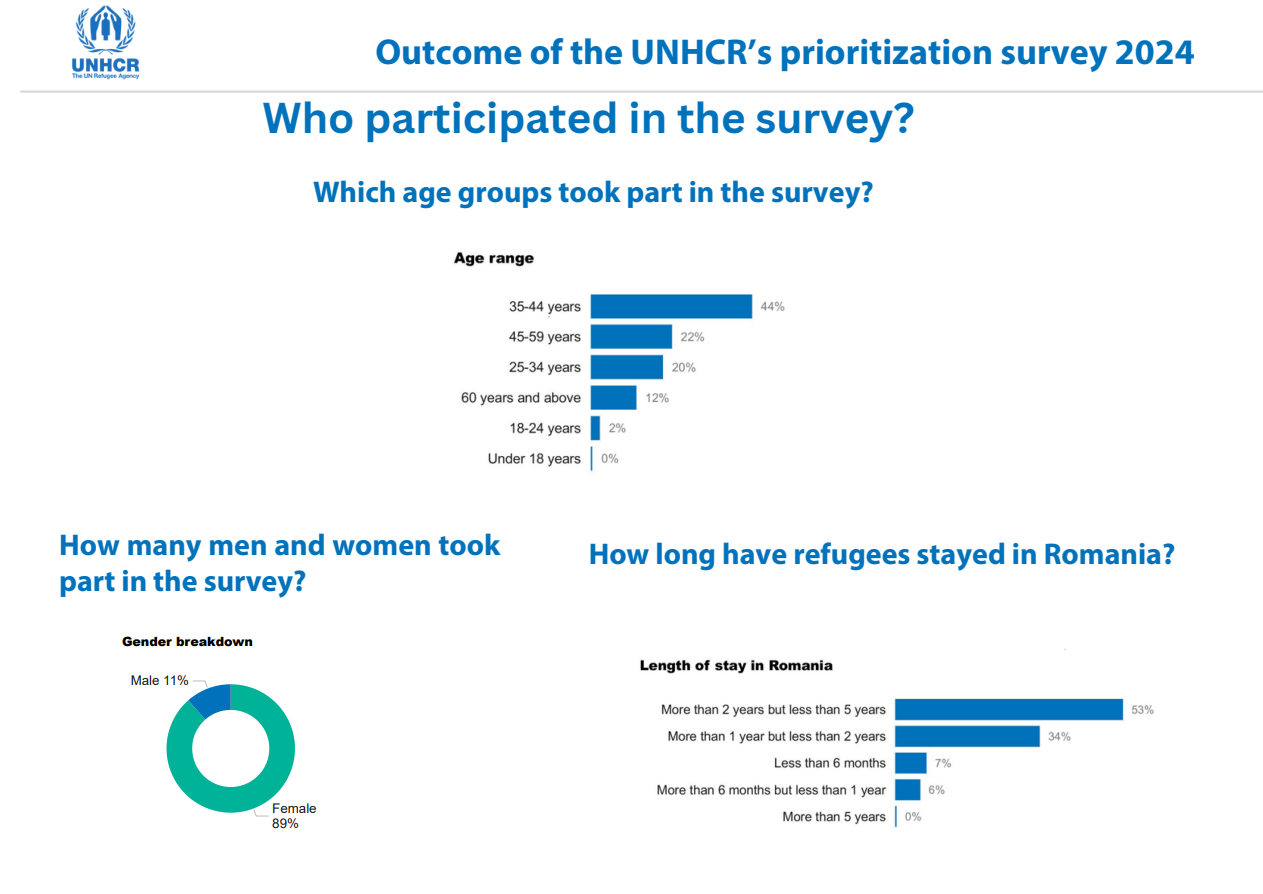
<style>
.page{position:relative;width:1263px;height:894px;background:#fff}
.page>*{position:absolute;margin:0;border:0;box-sizing:border-box;transform-origin:0 0}
.t1{font:700 42px "Canva Sans";color:#0072bc}
.t2{font:700 36px "Myriad Pro";color:#0072bc}
.t3{font:700 30px/36px "Myriad Pro";color:#0072bc}
</style>
<div class="page">
<hr style="left:20px;top:90px;width:1243px;height:3px;background:#d9d9d9">
<img style="left:59px;top:5px;width:92px;height:86px">
<img style="left:453px;top:252px;width:332px;height:220px">
<img style="left:122px;top:636px;width:195px;height:193px">
<img style="left:640px;top:649px;width:514px;height:179px">
<p class="t2" style="left:375px;top:37px;width:821px">Outcome of the UNHCR’s prioritization survey 2024</p>
<p class="t1" style="left:262px;top:88px;width:654px">Who participated in the survey?</p>
<h2 class="t3" style="left:313px;top:176px;width:562px">Which age groups took part in the survey?</h2>
<h1 class="t3" style="left:59px;top:529px;width:443px">How many men and women took part in the survey?</h1>
<p class="t3" style="left:589px;top:538px;width:588px">How long have refugees stayed in Romania?</p>
</div>
